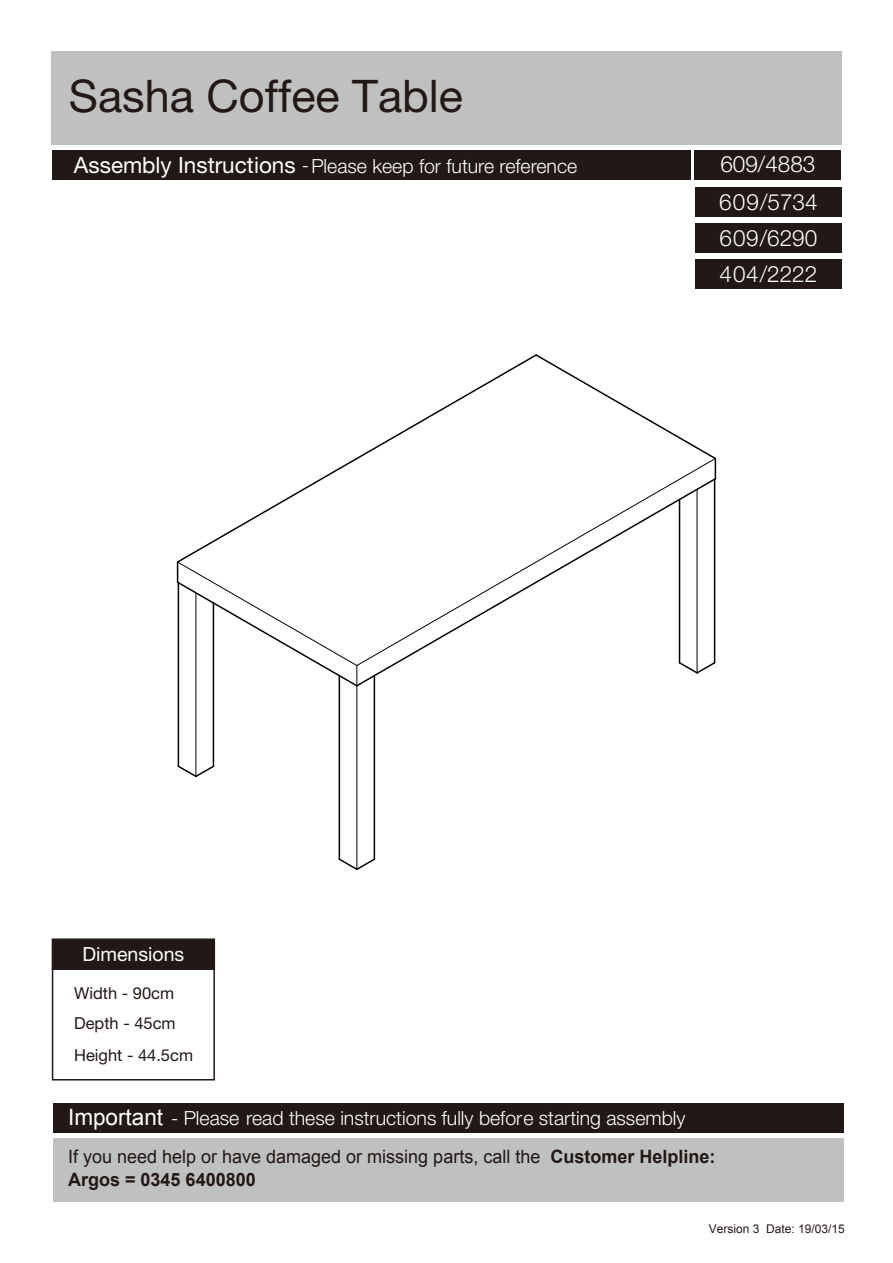
<style>
.page{position:relative;width:893px;height:1263px;background:#fff}
.page>*{position:absolute;margin:0;border:0;box-sizing:border-box;transform-origin:0 0}
.t1{font:45px "Helvetica Neue LT Std";color:#221815}
.t2{font:300 22.5px/36.2px "Helvetica Neue LT Std";color:#fff}
.t3{font:300 19.5px "Helvetica Neue LT Std";color:#fff}
.t4{font:19.5px "Helvetica Neue LT Std";color:#fff}
.t5{font:18.3px/22.5px "Arial";color:#221815}
.t6{font:16.5px "Helvetica Neue LT Std";color:#221815}
.t7{font:12px "Arial";color:#221815}
.s1{font-weight:400;font-size:22.5px}
.s2{font-family:"Arial";font-weight:400;font-size:22.5px}
.s3{font-weight:700}
</style>
<div class="page">
<div style="left:51px;top:51px;width:791px;height:94px;background:#bfc0c0"></div>
<div style="left:694px;top:150px;width:147px;height:30px;background:#221815"></div>
<div style="left:53px;top:150px;width:638px;height:30px;background:#221815"></div>
<div style="left:53px;top:939px;width:161px;height:30px;background:#221815"></div>
<div style="left:52px;top:938px;width:163px;height:32px;border:2px solid #221815"></div>
<div style="left:52px;top:968px;width:163px;height:112px;border:2px solid #221815"></div>
<div style="left:695px;top:187px;width:147px;height:30px;background:#221815"></div>
<div style="left:695px;top:223px;width:147px;height:30px;background:#221815"></div>
<svg style="left:359px;top:479px;width:357px;height:187px"></svg>
<svg style="left:538px;top:355px;width:179px;height:124px"></svg>
<svg style="left:178px;top:354px;width:360px;height:210px"></svg>
<svg style="left:176px;top:561px;width:183px;height:127px"></svg>
<hr style="left:213px;top:603px;width:1px;height:163px;background:#040000">
<hr style="left:196px;top:593px;width:1px;height:183px;background:#040000">
<svg style="left:177px;top:764px;width:38px;height:14px"></svg>
<hr style="left:178px;top:583px;width:1px;height:183px;background:#040000">
<hr style="left:374px;top:676px;width:1px;height:183px;background:#040000">
<hr style="left:356px;top:686px;width:1px;height:183px;background:#040000">
<svg style="left:338px;top:857px;width:38px;height:13px"></svg>
<hr style="left:339px;top:676px;width:1px;height:183px;background:#040000">
<hr style="left:714px;top:479px;width:1px;height:184px;background:#040000">
<hr style="left:697px;top:489px;width:1px;height:184px;background:#040000">
<svg style="left:677px;top:661px;width:39px;height:13px"></svg>
<hr style="left:679px;top:499px;width:1px;height:164px;background:#040000">
<div style="left:53px;top:1103px;width:790px;height:30px;background:#221815"></div>
<div style="left:53px;top:1138px;width:790px;height:64px;background:#bfc0c0"></div>
<div style="left:695px;top:259px;width:147px;height:30px;background:#221815"></div>
<h1 class="t1" style="left:69px;top:69px;width:396px">Sasha Coffee Table</h1>
<p class="t3" style="left:74px;top:154px;width:505px"><span class="s1">Assembly Instructions</span> - Please keep for future reference</p>
<p class="t2" style="left:720px;top:145px;width:97px">609/4883</p>
<p class="t2" style="left:719px;top:183px;width:100px">609/5734<br>609/6290</p>
<p class="t2" style="left:719px;top:255px;width:99px">404/2222</p>
<p class="t4" style="left:82px;top:943px;width:103px">Dimensions</p>
<p class="t6" style="left:74px;top:983px;width:101px">Width - 90cm</p>
<p class="t6" style="left:74px;top:1013px;width:103px">Depth - 45cm</p>
<p class="t6" style="left:74px;top:1045px;width:120px">Height - 44.5cm</p>
<p class="t3" style="left:68px;top:1106px;width:619px"><span class="s2">Important</span> - Please read these instructions fully before starting assembly</p>
<p class="t5" style="left:68px;top:1145px;width:649px">If you need help or have damaged or missing parts, call the <span class="s3">Customer Helpline:<br>Argos = 0345 6400800</span></p>
<p class="t7" style="left:709px;top:1220px;width:138px">Version 3 Date: 19/03/15</p>
</div>
